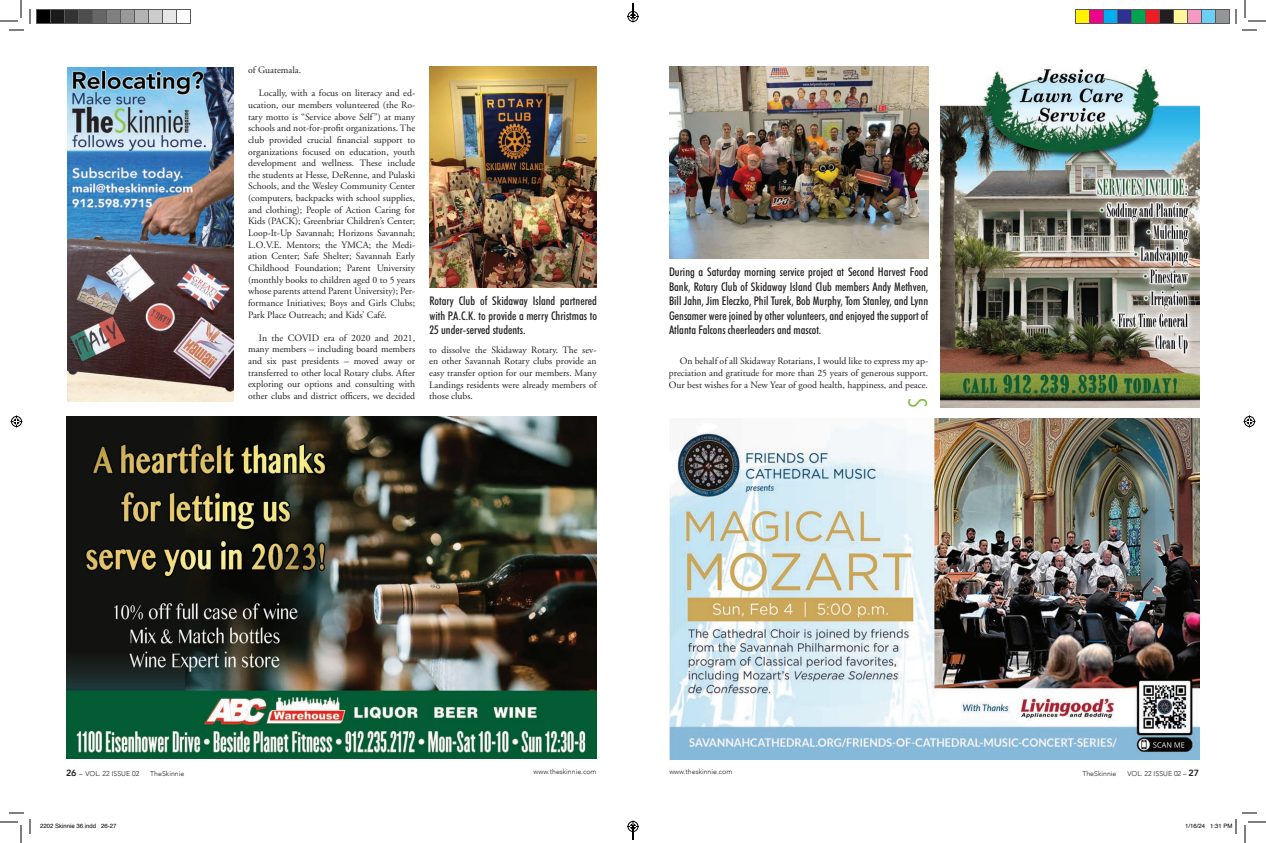
<style>
.page{position:relative;width:1266px;height:843px;background:#fff}
.page>*{position:absolute;margin:0;border:0;box-sizing:border-box;transform-origin:0 0}
.t1{font:300 condensed 26px "Futura BT";color:#7dbd41}
.t2{font:500 condensed 12px/14.4px "Futura BT";color:#231f20;text-align:justify}
.t3{font:9.7px/11.6px "Adobe Garamond";color:#231f20;text-align:justify}
.t4{font:300 7px "Avenir";color:#231f20}
.t5{font:6px "Helvetica";color:#000}
.s1{font-weight:800;font-size:9px}
</style>
<div class="page">
<img style="left:66px;top:417px;width:531px;height:342px">
<img style="left:430px;top:66px;width:167px;height:222px">
<img style="left:67px;top:67px;width:166px;height:334px">
<img style="left:669px;top:418px;width:531px;height:342px">
<img style="left:669px;top:67px;width:259px;height:192px">
<img style="left:941px;top:66px;width:259px;height:342px">
<svg style="left:0;top:0;width:31px;height:31px"></svg>
<svg style="left:0;top:812px;width:31px;height:31px"></svg>
<svg style="left:1235px;top:0;width:31px;height:31px"></svg>
<svg style="left:10px;top:416px;width:12px;height:12px"></svg>
<svg style="left:1244px;top:416px;width:12px;height:12px"></svg>
<div style="left:36px;top:10px;width:14px;height:14px;background:#000"></div>
<div style="left:36px;top:9px;width:15px;height:15px;border:1px solid #595959"></div>
<div style="left:50px;top:10px;width:14px;height:14px;background:#1a1a1a"></div>
<div style="left:50px;top:9px;width:15px;height:15px;border:1px solid #595959"></div>
<div style="left:64px;top:10px;width:14px;height:14px;background:#333"></div>
<div style="left:64px;top:9px;width:15px;height:15px;border:1px solid #595959"></div>
<div style="left:78px;top:10px;width:14px;height:14px;background:#4d4d4d"></div>
<div style="left:78px;top:9px;width:15px;height:15px;border:1px solid #595959"></div>
<div style="left:92px;top:10px;width:14px;height:14px;background:#666"></div>
<div style="left:92px;top:9px;width:15px;height:15px;border:1px solid #595959"></div>
<div style="left:106px;top:10px;width:14px;height:14px;background:#808080"></div>
<div style="left:106px;top:9px;width:15px;height:15px;border:1px solid #595959"></div>
<div style="left:120px;top:10px;width:14px;height:14px;background:#999"></div>
<div style="left:120px;top:9px;width:15px;height:15px;border:1px solid #595959"></div>
<div style="left:134px;top:10px;width:14px;height:14px;background:#b3b3b3"></div>
<div style="left:134px;top:9px;width:15px;height:15px;border:1px solid #595959"></div>
<div style="left:148px;top:10px;width:14px;height:14px;background:#ccc"></div>
<div style="left:148px;top:9px;width:15px;height:15px;border:1px solid #595959"></div>
<div style="left:162px;top:10px;width:14px;height:14px;background:#e6e6e6"></div>
<div style="left:162px;top:9px;width:15px;height:15px;border:1px solid #595959"></div>
<div style="left:176px;top:9px;width:15px;height:15px;border:1px solid #595959"></div>
<div style="left:1076px;top:10px;width:14px;height:14px;background:#fff101"></div>
<div style="left:1075px;top:9px;width:15px;height:15px;border:1px solid #595959"></div>
<div style="left:1090px;top:10px;width:14px;height:14px;background:#ed028c"></div>
<div style="left:1089px;top:9px;width:15px;height:15px;border:1px solid #595959"></div>
<div style="left:1104px;top:10px;width:14px;height:14px;background:#00aeef"></div>
<div style="left:1103px;top:9px;width:15px;height:15px;border:1px solid #595959"></div>
<div style="left:1118px;top:10px;width:14px;height:14px;background:#2e3092"></div>
<div style="left:1117px;top:9px;width:15px;height:15px;border:1px solid #595959"></div>
<div style="left:1132px;top:10px;width:14px;height:14px;background:#00a54f"></div>
<div style="left:1131px;top:9px;width:15px;height:15px;border:1px solid #595959"></div>
<div style="left:1146px;top:10px;width:14px;height:14px;background:#ee1d23"></div>
<div style="left:1145px;top:9px;width:15px;height:15px;border:1px solid #595959"></div>
<div style="left:1160px;top:10px;width:14px;height:14px;background:#231f20"></div>
<div style="left:1159px;top:9px;width:15px;height:15px;border:1px solid #595959"></div>
<div style="left:1174px;top:10px;width:14px;height:14px;background:#fff79a"></div>
<div style="left:1173px;top:9px;width:15px;height:15px;border:1px solid #595959"></div>
<div style="left:1188px;top:10px;width:14px;height:14px;background:#f499c2"></div>
<div style="left:1187px;top:9px;width:15px;height:15px;border:1px solid #595959"></div>
<div style="left:1202px;top:10px;width:14px;height:14px;background:#6bcff6"></div>
<div style="left:1201px;top:9px;width:15px;height:15px;border:1px solid #595959"></div>
<div style="left:1216px;top:10px;width:14px;height:14px;background:#939598"></div>
<div style="left:1215px;top:9px;width:15px;height:15px;border:1px solid #595959"></div>
<svg style="left:1235px;top:812px;width:31px;height:31px"></svg>
<svg style="left:627px;top:3px;width:12px;height:19px"></svg>
<svg style="left:627px;top:820px;width:12px;height:20px"></svg>
<p class="t3" style="left:248px;top:64px;width:55px">of Guatemala.</p>
<p class="t3" style="left:248px;top:88px;width:169px;text-indent:11px">Locally, with a focus on literacy and ed&shy;ucation, our members volunteered (the Ro&shy;tary motto is “Service above Self”) at many schools and not-for-profit organizations. The club provided crucial financial support to organizations focused on education, youth development and wellness. These include the students at Hesse, DeRenne, and Pulaski Schools, and the Wesley Community Center (computers, backpacks with school supplies, and clothing); People of Action Caring for Kids (PACK); Greenbriar Children’s Center; Loop-It-Up Savannah; Horizons Savannah; L.O.V.E. Mentors; the YMCA; the Medi&shy;ation Center; Safe Shelter; Savannah Early Childhood Foundation; Parent University (monthly books to children aged 0 to 5 years whose parents attend Parent University); Per&shy;formance Initiatives; Boys and Girls Clubs; Park Place Outreach; and Kids’ Café.</p>
<p class="t3" style="left:248px;top:332px;width:169px;text-indent:11px">In the COVID era of 2020 and 2021, many members – including board members and six past presidents – moved away or transferred to other local Rotary clubs. After exploring our options and consulting with other clubs and district officers, we decided</p>
<p class="t2" style="left:430px;top:294px;width:169px">Rotary Club of Skidaway Island partnered with P.A.C.K. to provide a merry Christmas to 25 under-served students.</p>
<p class="t3" style="left:429px;top:344px;width:169px">to dissolve the Skidaway Rotary. The sev&shy;en other Savannah Rotary clubs provide an easy transfer option for our members. Many Landings residents were already members of those clubs.</p>
<p class="t2" style="left:669px;top:265px;width:261px">During a Saturday morning service project at Second Harvest Food Bank, Rotary Club of Skidaway Island Club members Andy Methven, Bill Jahn, Jim Eleczko, Phil Turek, Bob Murphy, Tom Stanley, and Lynn Gensamer were joined by other volunteers, and enjoyed the support of Atlanta Falcons cheerleaders and mascot.</p>
<p class="t3" style="left:669px;top:356px;width:261px;text-indent:11px">On behalf of all Skidaway Rotarians, I would like to express my ap&shy;preciation and gratitude for more than 25 years of generous support.<br>Our best wishes for a New Year of good health, happiness, and peace.</p>
<h1 class="t1" style="left:934px;top:398px;width:11px;rotate:90deg">S</h1>
<p class="t4" style="left:66px;top:770px;width:75px"><span class="s1">26</span> – VOL. 22 ISSUE 02</p>
<p class="t4" style="left:150px;top:770px;width:36px">TheSkinnie</p>
<p class="t4" style="left:534px;top:768px;width:65px">www.theskinnie.com</p>
<p class="t4" style="left:669px;top:768px;width:65px">www.theskinnie.com</p>
<p class="t4" style="left:1082px;top:770px;width:36px">TheSkinnie</p>
<p class="t4" style="left:1127px;top:770px;width:73px">VOL. 22 ISSUE 02 – <span class="s1">27</span></p>
<p class="t5" style="left:40px;top:821px;width:78px">2202 Skinnie 36.indd 26-27</p>
<p class="t5" style="left:1185px;top:821px;width:49px">1/16/24 1:31 PM</p>
</div>
